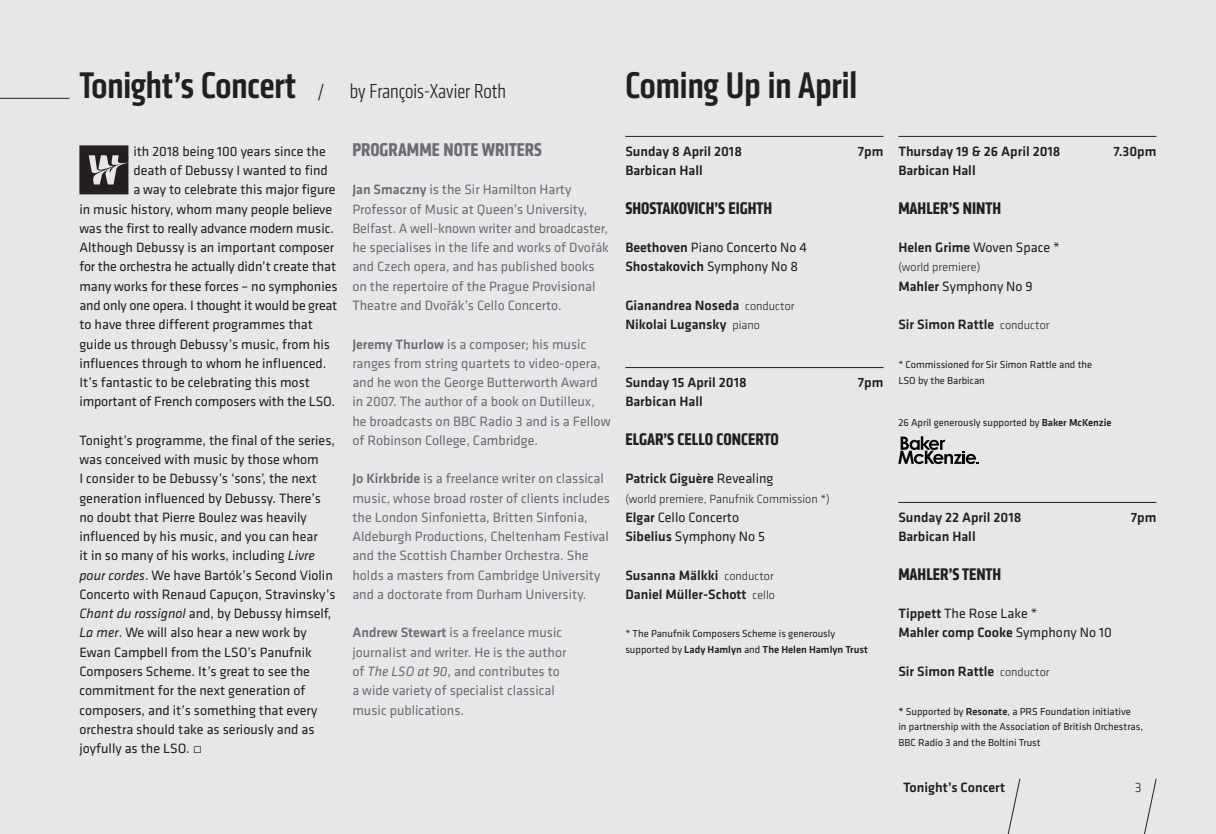
<style>
.page{position:relative;width:1216px;height:834px;background:#fff}
.page>*{position:absolute;margin:0;border:0;box-sizing:border-box;transform-origin:0 0}
.t1{font:500 38.5px "Klavika Condensed";color:#231f20}
.t2{font:300 21px "Klavika Condensed";color:#231f20}
.t3{font:700 19.25px "Klavika Condensed";color:#6c6d70}
.t4{font:700 17.5px "Klavika Condensed";color:#231f20}
.t5{font:14px/19.2px "Klavika";color:#231f20}
.t6{font:14px/19.2px "Klavika";color:#6c6d70}
.t7{font:500 14px/19.2px "Klavika";color:#231f20}
.t8{font:300 14px "Klavika";color:#231f20}
.t9{font:300 12.25px "Klavika";color:#231f20}
.t10{font:10.5px/15.8px "Klavika";color:#231f20}
.s1{font-weight:500;font-size:38.5px}
.s2{font-style:italic}
.s3{font-weight:500}
.s4{font-weight:300;font-size:12.25px}
.s5{font-weight:400}
</style>
<div class="page">
<div style="left:0;top:0;width:1215px;height:833px;background:#e6e7e9"></div>
<svg style="left:1008px;top:778px;width:12px;height:55px"></svg>
<svg style="left:1144px;top:778px;width:12px;height:55px"></svg>
<hr style="left:0;top:98px;width:69px;height:1px;background:#231f20">
<hr style="left:898px;top:136px;width:258px;height:1px;background:#231f20">
<hr style="left:898px;top:502px;width:258px;height:1px;background:#231f20">
<svg style="left:898px;top:436px;width:80px;height:28px"></svg>
<hr style="left:625px;top:136px;width:258px;height:1px;background:#231f20">
<hr style="left:625px;top:367px;width:258px;height:1px;background:#231f20">
<svg style="left:79px;top:145px;width:49px;height:49px"></svg>
<h2 class="t2" style="left:79px;top:80px;width:428px"><span class="s1">Tonight’s Concert</span> / by François-Xavier Roth</h2>
<p class="t5" style="left:133px;top:141px;width:194px">ith 2018 being 100 years since the</p>
<p class="t5" style="left:133px;top:160px;width:196px">death of Debussy I wanted to find</p>
<p class="t5" style="left:133px;top:180px;width:204px">a way to celebrate this major figure</p>
<p class="t5" style="left:79px;top:199px;width:254px">in music history, whom many people believe</p>
<p class="t5" style="left:79px;top:218px;width:256px">was the first to really advance modern music.</p>
<p class="t5" style="left:79px;top:237px;width:256px">Although Debussy is an important composer</p>
<p class="t5" style="left:79px;top:257px;width:258px">for the orchestra he actually didn’t create that</p>
<p class="t5" style="left:79px;top:276px;width:259px">many works for these forces – no symphonies</p>
<p class="t5" style="left:79px;top:295px;width:259px">and only one opera. I thought it would be great</p>
<p class="t5" style="left:79px;top:314px;width:235px">to have three different programmes that</p>
<p class="t5" style="left:79px;top:334px;width:252px">guide us through Debussy’s music, from his</p>
<p class="t5" style="left:79px;top:353px;width:248px">influences through to whom he influenced.</p>
<p class="t5" style="left:79px;top:372px;width:232px">It’s fantastic to be celebrating this most</p>
<p class="t5" style="left:79px;top:391px;width:257px">important of French composers with the LSO.</p>
<p class="t5" style="left:79px;top:430px;width:258px">Tonight’s programme, the final of the series, was conceived with music by those whom<br>I consider to be Debussy’s ‘sons’, the next generation influenced by Debussy. There’s no doubt that Pierre Boulez was heavily influenced by his music, and you can hear<br>it in so many of his works, including <span class="s2">Livre pour cordes</span>. We have Bartók’s Second Violin Concerto with Renaud Capuçon, Stravinsky’s <span class="s2">Chant du rossignol</span> and, by Debussy himself, <span class="s2">La mer</span>. We will also hear a new work by Ewan Campbell from the LSO’s Panufnik Composers Scheme. It’s great to see the commitment for the next generation of composers, and it’s something that every orchestra should take as seriously and as joyfully as the LSO. •</p>
<h3 class="t3" style="left:352px;top:137px;width:190px">PROG RAMME NOTE WRITERS</h3>
<p class="t6" style="left:352px;top:180px;width:258px"><span class="s3">Jan Smaczny</span> is the Sir Hamilton Harty Professor of Music at Queen’s University, Belfast. A well-known writer and broadcaster, he specialises in the life and works of Dvořák and Czech opera, and has published books on the repertoire of the Prague Provisional Theatre and Dvořák’s Cello Concerto.</p>
<p class="t6" style="left:352px;top:334px;width:259px"><span class="s3">Jeremy Thurlow</span> is a composer; his music ranges from string quartets to video-opera, and he won the George Butterworth Award in 2007. The author of a book on Dutilleux, he broadcasts on BBC Radio 3 and is a Fellow of Robinson College, Cambridge.</p>
<p class="t6" style="left:352px;top:468px;width:259px"><span class="s3">Jo Kirkbride</span> is a freelance writer on classical music, whose broad roster of clients includes the London Sinfonietta, Britten Sinfonia, Aldeburgh Productions, Cheltenham Festival and the Scottish Chamber Orchestra. She holds a masters from Cambridge University and a doctorate from Durham University.</p>
<p class="t6" style="left:352px;top:622px;width:215px"><span class="s3">Andrew Stewart</span> is a freelance music journalist and writer. He is the author of <span class="s2">The LSO at 90</span>, and contributes to a wide variety of specialist classical music publications.</p>
<h1 class="t1" style="left:625px;top:61px;width:233px">Coming Up in April</h1>
<p class="t7" style="left:625px;top:141px;width:118px">Sunday 8 April 2018</p>
<p class="t7" style="left:857px;top:141px;width:27px">7pm</p>
<p class="t7" style="left:625px;top:160px;width:79px">Barbican Hall</p>
<p class="t4" style="left:625px;top:196px;width:132px">SHOSTAKOVICH’S EIGHTH</p>
<p class="t5" style="left:625px;top:237px;width:183px"><span class="s3">Beethoven</span> Piano Concerto No 4<br><span class="s3">Shostakovich</span> Symphony No 8</p>
<p class="t7" style="left:625px;top:295px;width:171px">Gianandrea Noseda <span class="s4">conductor<br></span>Nikolai Lugansky <span class="s4">piano</span></p>
<p class="t7" style="left:625px;top:372px;width:123px">Sunday 15 April 2018</p>
<p class="t7" style="left:857px;top:372px;width:27px">7pm</p>
<p class="t7" style="left:625px;top:391px;width:79px">Barbican Hall</p>
<p class="t4" style="left:625px;top:427px;width:154px">ELGAR’S CELLO CONCERTO</p>
<p class="t7" style="left:625px;top:468px;width:149px">Patrick Giguère <span class="s5">Revealing</span></p>
<p class="t9" style="left:625px;top:491px;width:206px">(world premiere, Panufnik Commission *)</p>
<p class="t5" style="left:625px;top:507px;width:141px"><span class="s3">Elgar</span> Cello Concerto<br><span class="s3">Sibelius</span> Symphony No 5</p>
<p class="t7" style="left:625px;top:565px;width:151px">Susanna Mälkki <span class="s4">conductor<br></span>Daniel Müller-Schott <span class="s4">cello</span></p>
<p class="t10" style="left:625px;top:625px;width:244px">* The Panufnik Composers Scheme is generously supported by <span class="s3">Lady Hamlyn</span> and <span class="s3">The Helen Hamlyn Trust</span></p>
<p class="t7" style="left:898px;top:141px;width:164px">Thursday 19 &amp; 26 April 2018</p>
<p class="t7" style="left:1113px;top:141px;width:44px">7.30pm</p>
<p class="t7" style="left:898px;top:160px;width:79px">Barbican Hall</p>
<p class="t4" style="left:898px;top:196px;width:104px">MAHLER’S NINTH</p>
<p class="t5" style="left:898px;top:237px;width:163px"><span class="s3">Helen Grime</span> Woven Space *</p>
<p class="t9" style="left:898px;top:260px;width:84px">(world premiere)</p>
<p class="t5" style="left:898px;top:276px;width:136px"><span class="s3">Mahler</span> Symphony No 9</p>
<p class="t7" style="left:898px;top:314px;width:153px">Sir Simon Rattle <span class="s4">conductor</span></p>
<p class="t10" style="left:898px;top:356px;width:195px">* Commissioned for Sir Simon Rattle and the<br>LSO by the Barbican</p>
<p class="t10" style="left:898px;top:414px;width:215px">26 April generously supported by <span class="s3">Baker McKenzie</span></p>
<p class="t7" style="left:898px;top:507px;width:124px">Sunday 22 April 2018</p>
<p class="t7" style="left:1130px;top:507px;width:27px">7pm</p>
<p class="t7" style="left:898px;top:526px;width:79px">Barbican Hall</p>
<p class="t4" style="left:898px;top:562px;width:104px">MAHLER’S TENTH</p>
<p class="t5" style="left:898px;top:603px;width:215px"><span class="s3">Tippett</span> The Rose Lake *<br><span class="s3">Mahler comp Cooke</span> Symphony No 10</p>
<p class="t7" style="left:898px;top:661px;width:153px">Sir Simon Rattle <span class="s4">conductor</span></p>
<p class="t10" style="left:898px;top:702px;width:246px"><span class="s3">*</span> Supported by <span class="s3">Resonate</span>, a PRS Foundation initiative<br>in partnership with the Association of British Orchestras,<br>BBC Radio 3 and the Boltini Trust</p>
<p class="t7" style="left:903px;top:776px;width:103px">Tonight’s Concert</p>
<p class="t8" style="left:1134px;top:778px;width:8px">3</p>
</div>
